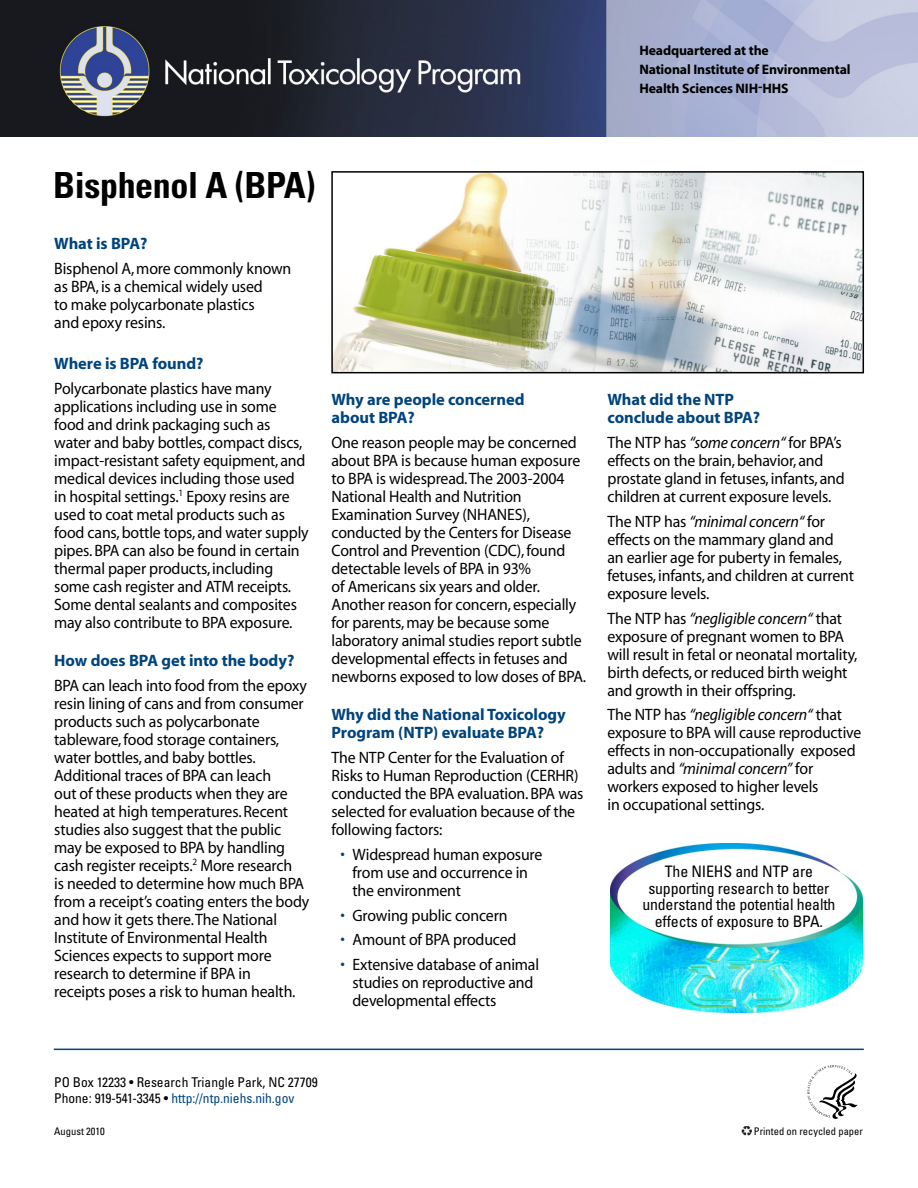
<style>
.page{position:relative;width:918px;height:1188px;background:#fff}
.page>*{position:absolute;margin:0;border:0;box-sizing:border-box;transform-origin:0 0}
.t1{font:700 condensed 36px "Univers";letter-spacing:-.01em;color:#000}
.t2{font:16.5px/18px "Myriad";letter-spacing:-.01em;color:#000;scale:.96 1}
.t3{font:700 16.5px/18px "Myriad";letter-spacing:-.005em;color:#00447c}
.t4{font:condensed 15.9px/16.5px "Univers";letter-spacing:-.01em;color:#000;text-align:center}
.t5{font:700 13.8px/18.9px "Myriad";letter-spacing:-.01em;color:#000}
.t6{font:condensed 13.5px/16.5px "Univers";color:#000}
.t7{font:condensed 10.5px "Univers";color:#000}
.s1{color:#00447c}
.s2{font-style:italic}
</style>
<div class="page">
<hr style="left:54px;top:1049px;width:810px;height:1px;background:#00447c">
<img style="left:0;top:0;width:918px;height:136px">
<img style="left:334px;top:174px;width:527px;height:196px">
<div style="left:331px;top:171px;width:533px;height:202px;border:2px solid #000"></div>
<img style="left:611px;top:844px;width:251px;height:169px">
<svg style="left:807px;top:1065px;width:51px;height:54px"></svg>
<svg style="left:742px;top:1127px;width:10px;height:9px"></svg>
<p class="t5" style="left:639px;top:42px;width:213px">Headquartered at the<br>National Institute of Environmental<br>Health Sciences NIH-HHS</p>
<h1 class="t1" style="left:53px;top:163px;width:264px">Bisphenol A (BPA)</h1>
<p class="t3" style="left:54px;top:235px;width:95px">What is BPA?</p>
<p class="t2" style="left:54px;top:260px;width:249px">Bisphenol A, more commonly known as BPA, is a chemical widely used<br>to make polycarbonate plastics<br>and epoxy resins.</p>
<p class="t3" style="left:54px;top:355px;width:151px">Where is BPA found?</p>
<p class="t2" style="left:54px;top:380px;width:267px">Polycarbonate plastics have many applications including use in some food and drink packaging such as water and baby bottles, compact discs, impact-resistant safety equipment, and medical devices including those used in hospital settings.<sup>1</sup> Epoxy resins are used to coat metal products such as food cans, bottle tops, and water supply pipes. BPA can also be found in certain thermal paper products, including some cash register and ATM receipts.<br>Some dental sealants and composites may also contribute to BPA exposure.</p>
<p class="t3" style="left:54px;top:652px;width:242px">How does BPA get into the body?</p>
<p class="t2" style="left:54px;top:677px;width:267px">BPA can leach into food from the epoxy resin lining of cans and from consumer products such as polycarbonate tableware, food storage containers, water bottles, and baby bottles.<br>Additional traces of BPA can leach<br>out of these products when they are heated at high temperatures. Recent studies also suggest that the public may be exposed to BPA by handling cash register receipts.<sup>2</sup> More research<br>is needed to determine how much BPA from a receipt’s coating enters the body and how it gets there.The National Institute of Environmental Health Sciences expects to support more research to determine if BPA in<br>receipts poses a risk to human health.</p>
<p class="t3" style="left:332px;top:391px;width:195px">Why are people concerned about BPA?</p>
<p class="t2" style="left:332px;top:434px;width:267px">One reason people may be concerned about BPA is because human exposure to BPA is widespread.The 2003-2004<br>National Health and Nutrition Examination Survey (NHANES), conducted by the Centers for Disease Control and Prevention (CDC), found detectable levels of BPA in 93%<br>of Americans six years and older.<br>Another reason for concern, especially for parents, may be because some laboratory animal studies report subtle developmental effects in fetuses and newborns exposed to low doses of BPA.</p>
<p class="t3" style="left:332px;top:706px;width:236px">Why did the National Toxicology<br>Program (NTP) evaluate BPA?</p>
<p class="t2" style="left:332px;top:749px;width:264px">The NTP Center for the Evaluation of Risks to Human Reproduction (CERHR) conducted the BPA evaluation. BPA was selected for evaluation because of the following factors:</p>
<p class="t2" style="left:353px;top:846px;width:199px;text-indent:-12px"><span class="s1">•</span> Widespread human exposure from use and occurrence in the environment</p>
<p class="t2" style="left:341px;top:907px;width:176px"><span class="s1">•</span> Growing public concern</p>
<p class="t2" style="left:341px;top:931px;width:185px"><span class="s1">•</span> Amount of BPA produced</p>
<p class="t2" style="left:353px;top:956px;width:196px;text-indent:-12px"><span class="s1">•</span> Extensive database of animal studies on reproductive and developmental effects</p>
<p class="t3" style="left:608px;top:391px;width:154px">What did the NTP conclude about BPA?</p>
<p class="t2" style="left:608px;top:434px;width:249px">The NTP has <span class="s2">“some concern“</span> for BPA’s effects on the brain, behavior, and prostate gland in fetuses, infants, and children at current exposure levels.</p>
<p class="t2" style="left:608px;top:513px;width:258px">The NTP has <span class="s2">“minimal concern“</span> for effects on the mammary gland and an earlier age for puberty in females, fetuses, infants, and children at current exposure levels.</p>
<p class="t2" style="left:608px;top:610px;width:262px">The NTP has <span class="s2">“negligible concern“</span> that exposure of pregnant women to BPA will result in fetal or neonatal mortality, birth defects, or reduced birth weight and growth in their offspring.</p>
<p class="t2" style="left:607px;top:707px;width:266px">The NTP has <span class="s2">“negligible concern“</span> that exposure to BPA will cause reproductive effects in non-occupationally exposed adults and <span class="s2">“minimal concern”</span> for workers exposed to higher levels<br>in occupational settings.</p>
<p class="t4" style="left:642px;top:863px;width:195px">The NIEHS and NTP are supporting research to better understand the potential health effects of exposure to BPA.</p>
<p class="t6" style="left:54px;top:1074px;width:265px">PO Box 12233 • Research Triangle Park, NC 27709<br>Phone: 919-541-3345 • <span class="s1">http://ntp.niehs.nih.gov</span></p>
<p class="t7" style="left:54px;top:1124px;width:52px">August 2010</p>
<p class="t7" style="left:754px;top:1125px;width:111px">Printed on recycled paper</p>
</div>
